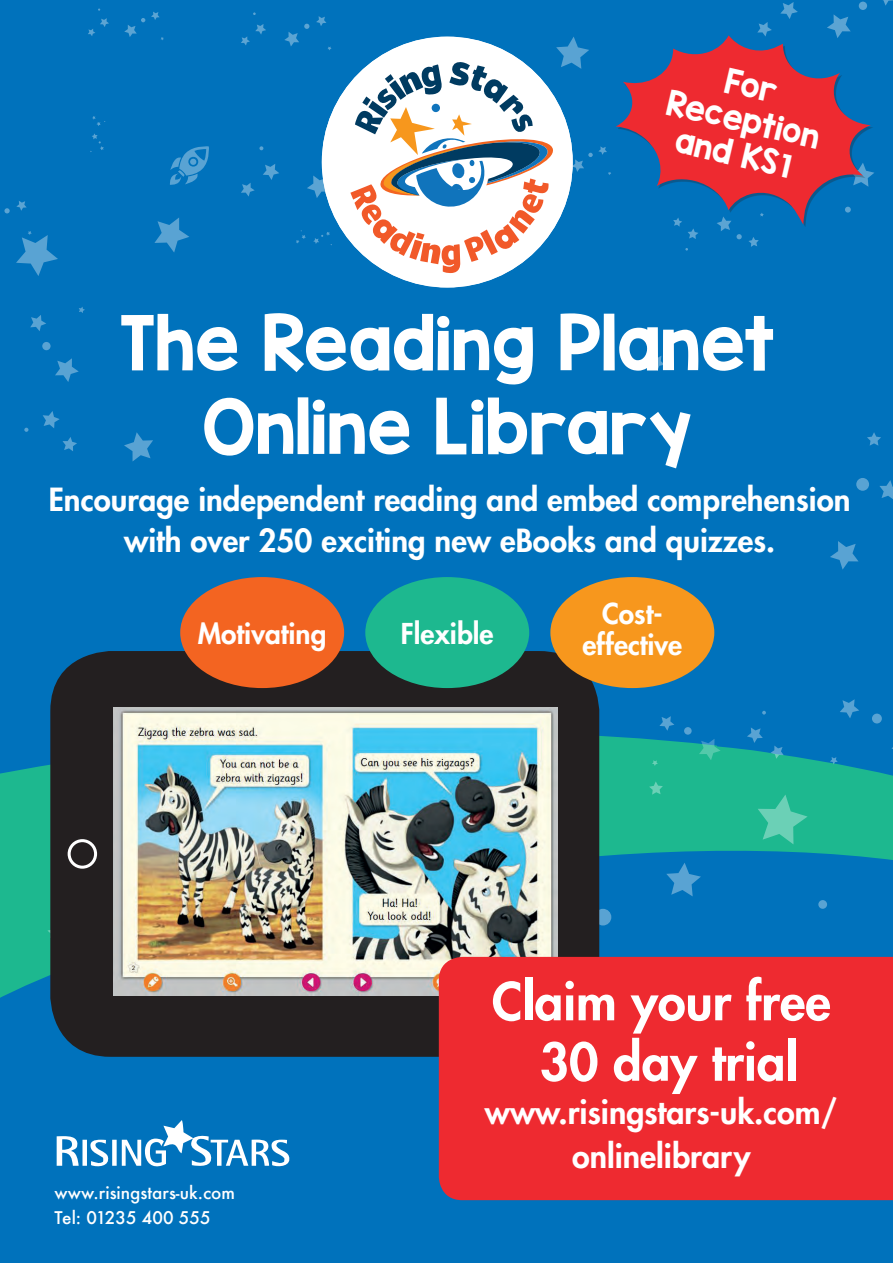
<style>
.page{position:relative;width:893px;height:1263px;background:#0072bc}
.page>*{position:absolute;margin:0;border:0;box-sizing:border-box;transform-origin:0 0}
.t1{font:63.9px/83.7px "KG Blank Space Solid";color:#fff;text-align:center}
.t2{font:800 50.7px/60.4px "Futura";color:#fff;text-align:center}
.t3{font:800 32.1px/43.5px "Futura";color:#fff;text-align:center}
.t4{font:800 31.05px/40.5px "Futura";color:#fff;text-align:center}
.t5{font:28.95px/34.8px "KG Blank Space Solid";color:#fff;text-align:center}
.t6{font:800 27.9px/30.9px "Futura";color:#fff;text-align:center}
.t7{font:500 17.1px/25.5px "Futura";color:#fff}
.s1{font-family:"Futura";font-weight:800;font-size:30.45px}
</style>
<div class="page">
<svg style="left:0;top:727px;width:893px;height:474px"></svg>
<div style="left:0;top:1173px;width:261px;height:90px;background:#0072bc"></div>
<svg style="left:16px;top:201px;width:11px;height:10px"></svg>
<svg style="left:4px;top:208px;width:6px;height:5px"></svg>
<svg style="left:827px;top:14px;width:23px;height:21px"></svg>
<svg style="left:780px;top:2px;width:18px;height:17px"></svg>
<svg style="left:757px;top:22px;width:15px;height:13px"></svg>
<svg style="left:858px;top:2px;width:9px;height:8px"></svg>
<svg style="left:316px;top:16px;width:10px;height:10px"></svg>
<svg style="left:241px;top:24px;width:25px;height:21px"></svg>
<svg style="left:284px;top:24px;width:25px;height:22px"></svg>
<svg style="left:748px;top:237px;width:10px;height:10px"></svg>
<svg style="left:688px;top:228px;width:10px;height:11px"></svg>
<svg style="left:720px;top:227px;width:21px;height:12px"></svg>
<svg style="left:151px;top:12px;width:9px;height:8px"></svg>
<svg style="left:88px;top:18px;width:21px;height:18px"></svg>
<svg style="left:124px;top:18px;width:21px;height:19px"></svg>
<svg style="left:313px;top:232px;width:19px;height:14px"></svg>
<svg style="left:296px;top:230px;width:10px;height:14px"></svg>
<svg style="left:90px;top:133px;width:14px;height:19px"></svg>
<svg style="left:92px;top:116px;width:13px;height:10px"></svg>
<svg style="left:307px;top:176px;width:20px;height:22px"></svg>
<svg style="left:263px;top:164px;width:16px;height:16px"></svg>
<svg style="left:241px;top:183px;width:14px;height:14px"></svg>
<svg style="left:259px;top:146px;width:4px;height:4px"></svg>
<svg style="left:867px;top:432px;width:14px;height:14px"></svg>
<svg style="left:879px;top:480px;width:14px;height:19px"></svg>
<svg style="left:856px;top:478px;width:13px;height:13px"></svg>
<svg style="left:16px;top:231px;width:42px;height:45px"></svg>
<svg style="left:154px;top:217px;width:35px;height:35px"></svg>
<svg style="left:649px;top:356px;width:16px;height:15px"></svg>
<svg style="left:170px;top:146px;width:39px;height:39px"></svg>
<svg style="left:124px;top:432px;width:29px;height:29px"></svg>
<svg style="left:47px;top:925px;width:3px;height:13px"></svg>
<svg style="left:594px;top:909px;width:17px;height:16px"></svg>
<svg style="left:891px;top:729px;width:2px;height:28px"></svg>
<svg style="left:840px;top:699px;width:19px;height:19px"></svg>
<svg style="left:830px;top:757px;width:7px;height:7px"></svg>
<div style="left:872px;top:714px;width:10px;height:9px;background:#59a3d3;border-radius:50%"></div>
<svg style="left:55px;top:358px;width:24px;height:24px"></svg>
<svg style="left:43px;top:411px;width:17px;height:17px"></svg>
<svg style="left:30px;top:315px;width:16px;height:16px"></svg>
<svg style="left:62px;top:437px;width:15px;height:14px"></svg>
<svg style="left:79px;top:307px;width:6px;height:6px"></svg>
<svg style="left:42px;top:342px;width:9px;height:8px"></svg>
<svg style="left:24px;top:428px;width:4px;height:4px"></svg>
<svg style="left:757px;top:795px;width:50px;height:49px;background:#3ec29f"></svg>
<svg style="left:666px;top:863px;width:35px;height:33px"></svg>
<svg style="left:649px;top:781px;width:14px;height:14px"></svg>
<svg style="left:818px;top:900px;width:9px;height:9px"></svg>
<svg style="left:699px;top:739px;width:21px;height:21px"></svg>
<svg style="left:747px;top:727px;width:16px;height:16px"></svg>
<svg style="left:659px;top:716px;width:15px;height:15px"></svg>
<svg style="left:770px;top:745px;width:13px;height:14px"></svg>
<svg style="left:652px;top:760px;width:6px;height:6px"></svg>
<div style="left:684px;top:727px;width:7px;height:8px;background:#59a3d3;border-radius:50%"></div>
<svg style="left:762px;top:711px;width:4px;height:4px"></svg>
<div style="left:322px;top:37px;width:250px;height:250px;background:#fff;border-radius:50%"></div>
<svg style="left:350px;top:37px;width:261px;height:236px"></svg>
<svg style="left:616px;top:35px;width:255px;height:190px;fill:#ee2a30"></svg>
<svg style="left:830px;top:541px;width:28px;height:29px"></svg>
<img style="left:57px;top:1120px;width:235px;height:49px">
<div style="left:50px;top:651px;width:549px;height:406px;background:#231f20;border-radius:60px"></div>
<div style="left:68px;top:839px;width:29px;height:30px;border:3px solid #fff;border-radius:50%"></div>
<img style="left:113px;top:707px;width:444px;height:288px">
<div style="left:180px;top:577px;width:164px;height:111px;background:#f36421;border-radius:50%"></div>
<div style="left:365px;top:577px;width:164px;height:111px;background:#1db88f;border-radius:50%"></div>
<div style="left:550px;top:577px;width:164px;height:111px;background:#f7971d;border-radius:50%"></div>
<div style="left:439px;top:957px;width:454px;height:243px;background:#ee2a30"></div>
<svg style="left:883px;top:0;width:10px;height:6px"></svg>
<p class="t5" style="left:679px;top:51px;width:158px;rotate:13deg">For<br>Reception and KS<span class="s1">1</span></p>
<p class="t1" style="left:119px;top:301px;width:657px">The Reading Planet<br>Online Library</p>
<p class="t4" style="left:49px;top:479px;width:803px">Encourage independent reading and embed comprehension with over 250 exciting new eBooks and quizzes.</p>
<p class="t6" style="left:198px;top:618px;width:130px">Motivating</p>
<p class="t6" style="left:401px;top:618px;width:94px">Flexible</p>
<p class="t6" style="left:582px;top:598px;width:101px">Cost&shy;effective</p>
<p class="t7" style="left:55px;top:1179px;width:182px">www.risingstars-uk.com<br>Tel: 01235 400 555</p>
<p class="t2" style="left:492px;top:970px;width:340px">Claim your free<br>30 day trial</p>
<p class="t3" style="left:485px;top:1090px;width:354px">www.risingstars-uk.com/ onlinelibrary</p>
</div>
